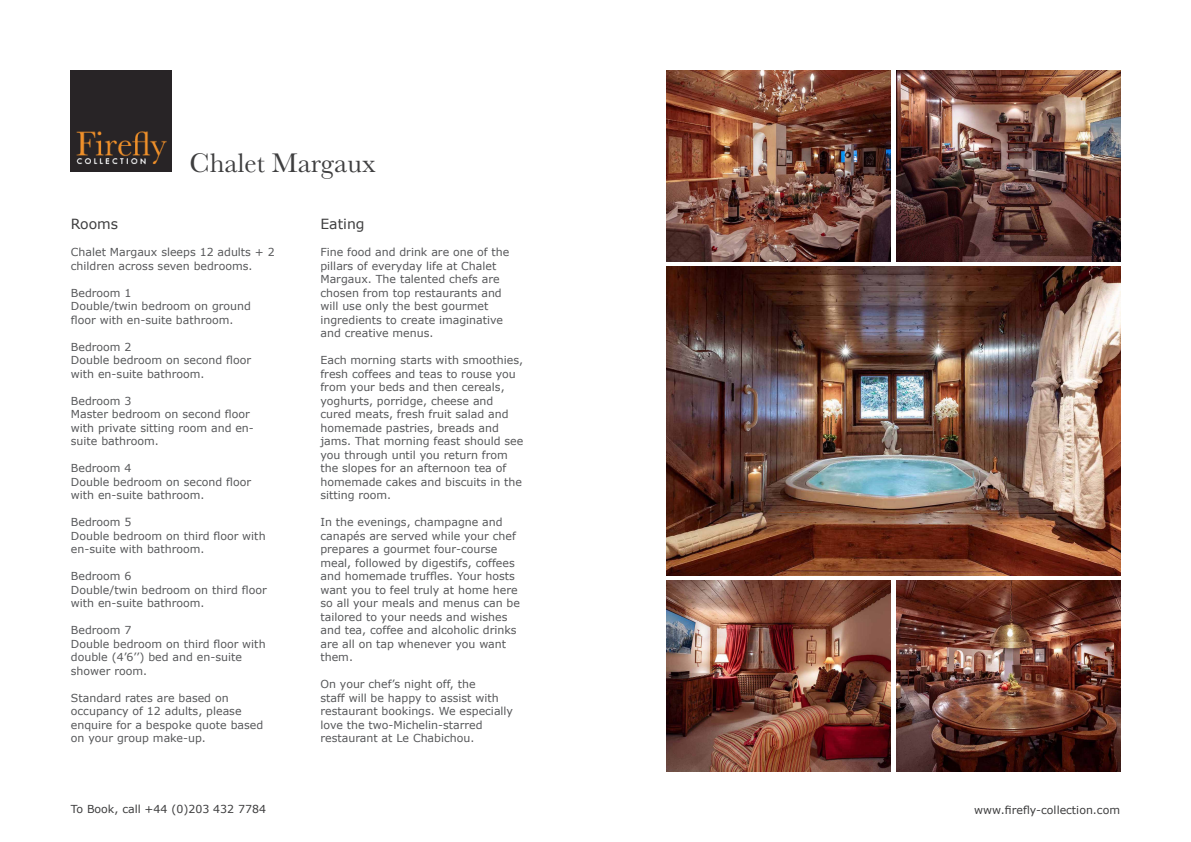
<style>
.page{position:relative;width:1191px;height:842px;background:#fff}
.page>*{position:absolute;margin:0;border:0;box-sizing:border-box;transform-origin:0 0}
.t1{font:28px "Baskerville";color:#3e3e3f}
.t2{font:14px "Verdana";color:#3e3e3f}
.t3{font:11px/13.5px "Verdana";color:#57585a}
.t4{font:11px "Verdana";color:#3e3e3f}
</style>
<div class="page">
<img style="left:71px;top:71px;width:101px;height:101px">
<img style="left:666px;top:71px;width:224px;height:190px">
<img style="left:896px;top:71px;width:224px;height:190px">
<img style="left:666px;top:267px;width:454px;height:308px">
<img style="left:896px;top:581px;width:224px;height:190px">
<img style="left:666px;top:581px;width:224px;height:190px">
<p class="t1" style="left:190px;top:145px;width:187px">Chalet Margaux</p>
<p class="t2" style="left:71px;top:215px;width:49px">Rooms</p>
<p class="t3" style="left:71px;top:245px;width:205px">Chalet Margaux sleeps 12 adults + 2 children across seven bedrooms.</p>
<p class="t3" style="left:71px;top:286px;width:62px">Bedroom 1</p>
<p class="t3" style="left:71px;top:299px;width:182px">Double/twin bedroom on ground floor with en-suite bathroom.</p>
<p class="t3" style="left:71px;top:340px;width:62px">Bedroom 2</p>
<p class="t3" style="left:71px;top:353px;width:182px">Double bedroom on second floor with en-suite bathroom.</p>
<p class="t3" style="left:71px;top:394px;width:62px">Bedroom 3</p>
<p class="t3" style="left:71px;top:407px;width:184px">Master bedroom on second floor with private sitting room and en&shy;suite bathroom.</p>
<p class="t3" style="left:71px;top:461px;width:62px">Bedroom 4</p>
<p class="t3" style="left:71px;top:475px;width:182px">Double bedroom on second floor with en-suite bathroom.</p>
<p class="t3" style="left:71px;top:515px;width:62px">Bedroom 5</p>
<p class="t3" style="left:71px;top:529px;width:196px">Double bedroom on third floor with en-suite with bathroom.</p>
<p class="t3" style="left:71px;top:569px;width:62px">Bedroom 6</p>
<p class="t3" style="left:71px;top:583px;width:197px">Double/twin bedroom on third floor with en-suite bathroom.</p>
<p class="t3" style="left:71px;top:623px;width:62px">Bedroom 7</p>
<p class="t3" style="left:71px;top:637px;width:196px">Double bedroom on third floor with double (4’6’’) bed and en-suite shower room.</p>
<p class="t3" style="left:71px;top:691px;width:194px">Standard rates are based on occupancy of 12 adults, please enquire for a bespoke quote based on your group make-up.</p>
<p class="t4" style="left:71px;top:802px;width:197px">To Book, call +44 (0)203 432 7784</p>
<p class="t2" style="left:320px;top:215px;width:46px">Eating</p>
<p class="t3" style="left:320px;top:245px;width:190px">Fine food and drink are one of the pillars of everyday life at Chalet<br>Margaux. The talented chefs are chosen from top restaurants and will use only the best gourmet ingredients to create imaginative and creative menus.</p>
<p class="t3" style="left:320px;top:353px;width:204px">Each morning starts with smoothies, fresh coffees and teas to rouse you from your beds and then cereals, yoghurts, porridge, cheese and cured meats, fresh fruit salad and homemade pastries, breads and jams. That morning feast should see you through until you return from the slopes for an afternoon tea of homemade cakes and biscuits in the sitting room.</p>
<p class="t3" style="left:320px;top:515px;width:201px">In the evenings, champagne and canapés are served while your chef prepares a gourmet four-course meal, followed by digestifs, coffees and homemade truffles. Your hosts want you to feel truly at home here so all your meals and menus can be tailored to your needs and wishes and tea, coffee and alcoholic drinks are all on tap whenever you want them.</p>
<p class="t3" style="left:320px;top:677px;width:194px">On your chef’s night off, the<br>staff will be happy to assist with restaurant bookings. We especially love the two-Michelin-starred restaurant at Le Chabichou.</p>
<p class="t4" style="left:974px;top:803px;width:147px">www.firefly-collection.com</p>
</div>
